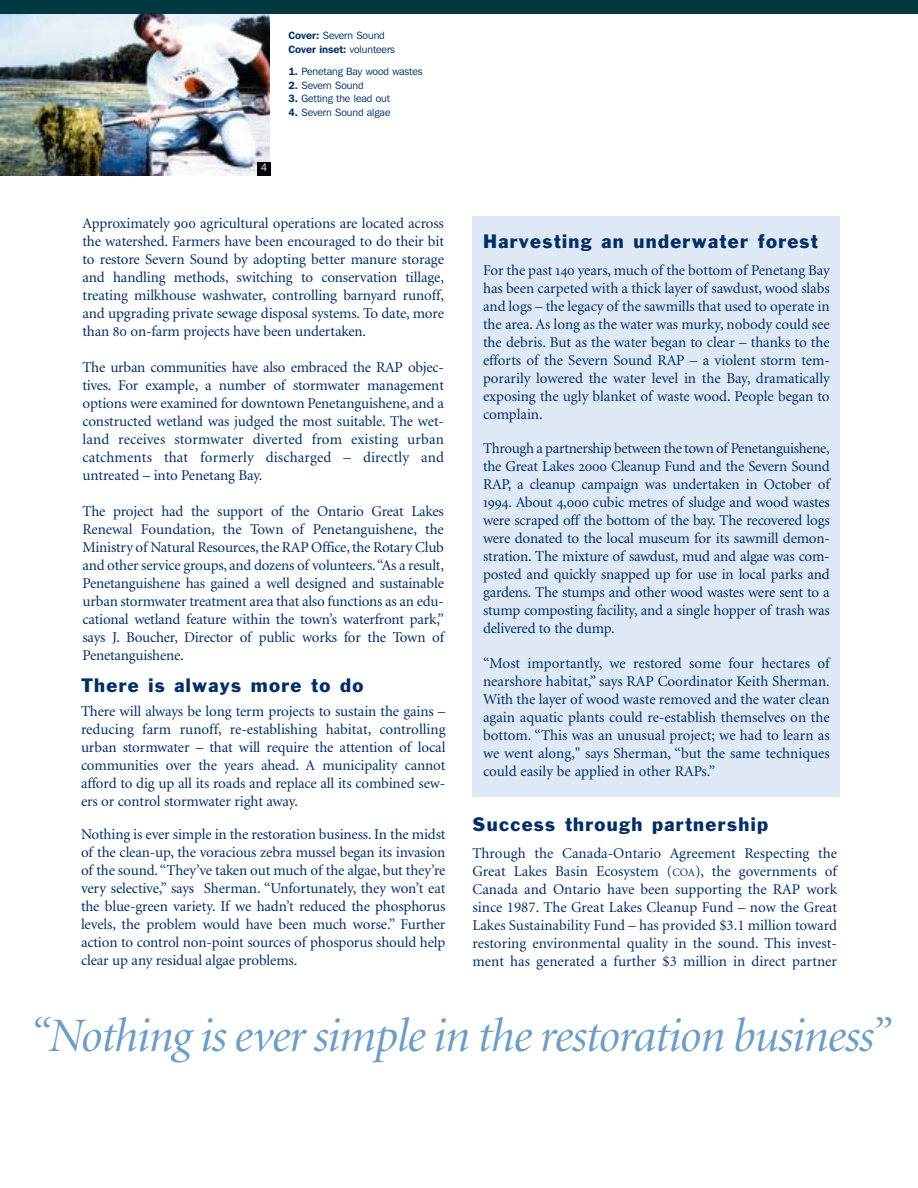
<style>
.page{position:relative;width:918px;height:1188px;background:#fff}
.page>*{position:absolute;margin:0;border:0;box-sizing:border-box;transform-origin:0 0}
.t1{font:italic 48px "Minion Display";letter-spacing:-.02em;color:#6d9dc6}
.t2{font:18px "Franklin Gothic";letter-spacing:.07em;color:#002e66}
.t3{font:15px/18px "Minion";letter-spacing:-.01em;color:#002e66;text-align:justify}
.t4{font:10.5px/13.5px "Franklin Gothic IT Cby BT";letter-spacing:-.005em;color:#002e66}
.t5{font:10.5px "Franklin Gothic IT Cby BT";color:#fff}
.s1{font-weight:600}
.s2{font-family:"Minion Regular SC"}
.s3{font-size:11.25px}
</style>
<div class="page">
<img style="left:1px;top:14px;width:269px;height:161px">
<div style="left:0;top:0;width:918px;height:14px;background:#003a40"></div>
<div style="left:257px;top:162px;width:14px;height:13px;background:#00000a"></div>
<div style="left:472px;top:216px;width:368px;height:580px;background:#dfe9f5"></div>
<p class="t5" style="left:261px;top:164px;width:8px">4</p>
<p class="t4" style="left:289px;top:29px;width:108px"><span class="s1">Cover:</span> Severn Sound<br><span class="s1">Cover inset:</span> volunteers</p>
<p class="t4" style="left:289px;top:65px;width:136px"><span class="s1">1.</span> Penetang Bay wood wastes</p>
<p class="t4" style="left:289px;top:79px;width:76px"><span class="s1">2.</span> Severn Sound</p>
<p class="t4" style="left:289px;top:92px;width:103px"><span class="s1">3.</span> Getting the lead out</p>
<p class="t4" style="left:289px;top:106px;width:103px"><span class="s1">4.</span> Severn Sound algae</p>
<p class="t3" style="left:82px;top:216px;width:363px">Approximately <span class="s2">900</span> agricultural operations are located across the watershed. Farmers have been encouraged to do their bit to restore Severn Sound by adopting better manure storage and handling methods, switching to conservation tillage, treating milkhouse washwater, controlling barnyard runoff, and upgrading private sewage disposal systems. To date, more than <span class="s2">80</span> on-farm projects have been undertaken.</p>
<p class="t3" style="left:82px;top:360px;width:363px">The urban communities have also embraced the RAP objec&shy;tives. For example, a number of stormwater management options were examined for downtown Penetanguishene, and a constructed wetland was judged the most suitable. The wet&shy;land receives stormwater diverted from existing urban catchments that formerly discharged – directly and untreated – into Penetang Bay.</p>
<p class="t3" style="left:82px;top:504px;width:363px">The project had the support of the Ontario Great Lakes Renewal Foundation, the Town of Penetanguishene, the Ministry of Natural Resources, the RAP Office, the Rotary Club and other service groups, and dozens of volunteers.“As a result, Penetanguishene has gained a well designed and sustainable urban stormwater treatment area that also functions as an edu&shy;cational wetland feature within the town’s waterfront park,” says J. Boucher, Director of public works for the Town of Penetanguishene.</p>
<p class="t2" style="left:81px;top:678px;width:284px">There is always more to do</p>
<p class="t3" style="left:81px;top:703px;width:366px">There will always be long term projects to sustain the gains – reducing farm runoff, re-establishing habitat, controlling urban stormwater – that will require the attention of local communities over the years ahead. A municipality cannot afford to dig up all its roads and replace all its combined sew&shy;ers or control stormwater right away.</p>
<p class="t3" style="left:81px;top:826px;width:366px">Nothing is ever simple in the restoration business. In the midst of the clean-up, the voracious zebra mussel began its invasion of the sound.“They’ve taken out much of the algae, but they’re very selective,” says Sherman. “Unfortunately, they won’t eat the blue-green variety. If we hadn’t reduced the phosphorus levels, the problem would have been much worse.” Further action to control non-point sources of phosporus should help clear up any residual algae problems.</p>
<p class="t2" style="left:483px;top:234px;width:336px">Harvesting an underwater forest</p>
<p class="t3" style="left:483px;top:262px;width:348px">For the past <span class="s2">140</span> years, much of the bottom of Penetang Bay has been carpeted with a thick layer of sawdust, wood slabs and logs – the legacy of the sawmills that used to operate in the area. As long as the water was murky, nobody could see the debris. But as the water began to clear – thanks to the efforts of the Severn Sound RAP – a violent storm tem&shy;porarily lowered the water level in the Bay, dramatically exposing the ugly blanket of waste wood. People began to complain.</p>
<p class="t3" style="left:483px;top:441px;width:348px">Through a partnership between the town of Penetanguishene, the Great Lakes <span class="s2">2000</span> Cleanup Fund and the Severn Sound RAP, a cleanup campaign was undertaken in October of <span class="s2">1994.</span> About <span class="s2">4,000</span> cubic metres of sludge and wood wastes were scraped off the bottom of the bay. The recovered logs were donated to the local museum for its sawmill demon&shy;stration. The mixture of sawdust, mud and algae was com&shy;posted and quickly snapped up for use in local parks and gardens. The stumps and other wood wastes were sent to a stump composting facility, and a single hopper of trash was delivered to the dump.</p>
<p class="t3" style="left:483px;top:655px;width:348px">“Most importantly, we restored some four hectares of nearshore habitat,” says RAP Coordinator Keith Sherman.<br>With the layer of wood waste removed and the water clean again aquatic plants could re-establish themselves on the bottom. “This was an unusual project; we had to learn as we went along," says Sherman, “but the same techniques could easily be applied in other RAPs.”</p>
<p class="t2" style="left:472px;top:818px;width:297px">Success through partnership</p>
<p class="t3" style="left:472px;top:846px;width:366px">Through the Canada-Ontario Agreement Respecting the Great Lakes Basin Ecosystem (<span class="s3">COA</span>), the governments of Canada and Ontario have been supporting the RAP work since 1987. The Great Lakes Cleanup Fund – now the Great Lakes Sustainability Fund – has provided $3.1 million toward restoring environmental quality in the sound. This invest&shy;ment has generated a further $3 million in direct partner</p>
<h1 class="t1" style="left:30px;top:1017px;width:863px">“Nothing is ever simple in the restoration business”</h1>
</div>
